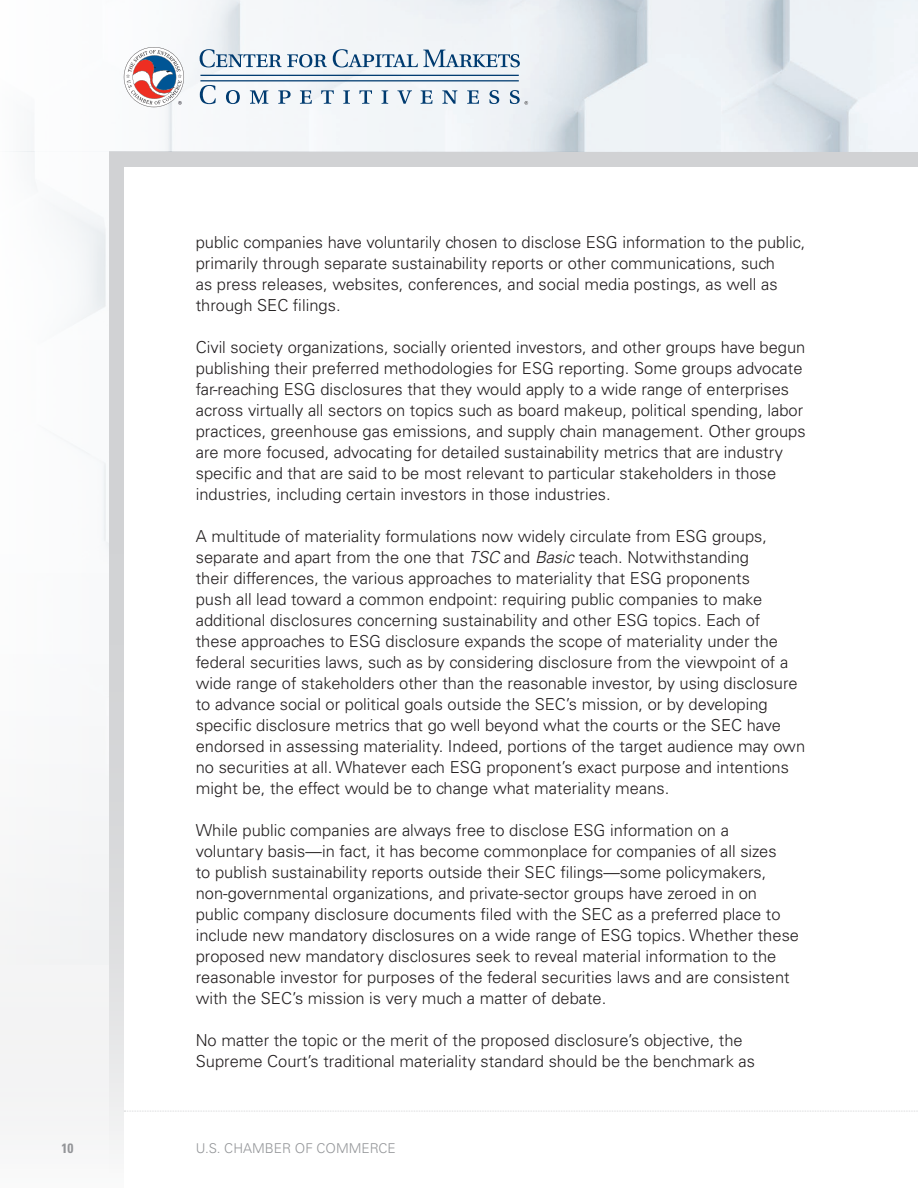
<style>
.page{position:relative;width:918px;height:1188px;background:#fff}
.page>*{position:absolute;margin:0;border:0;box-sizing:border-box;transform-origin:0 0}
.Body_Copy{font:300 16.5px/21px "Univers LT Std";color:#231f20}
.t1{font:300 13.5px "Univers LT Std";color:#939598}
.t2{font:700 condensed 13.5px "Univers LT Std";color:#939598}
.s1{font-style:italic}
</style>
<div class="page">
<svg style="left:124px;top:1111px;width:794px;height:1px"></svg>
<div style="left:0;top:29px;width:918px;height:137px;background:#d1d2d4"></div>
<svg style="left:109px;top:166px;width:15px;height:984px;background:#d7d8da"></svg>
<div style="left:0;top:0;width:109px;height:1188px;background:#f8f9fa"></div>
<img style="left:0;top:0;width:918px;height:151px">
<svg style="left:200px;top:49px;width:127px;height:18px;background:#b4c5d5"></svg>
<svg style="left:333px;top:49px;width:187px;height:18px;background:#b3c5d4"></svg>
<svg style="left:200px;top:85px;width:16px;height:19px"></svg>
<svg style="left:226px;top:90px;width:14px;height:14px"></svg>
<svg style="left:250px;top:90px;width:18px;height:14px"></svg>
<svg style="left:278px;top:90px;width:13px;height:14px"></svg>
<svg style="left:300px;top:90px;width:12px;height:14px"></svg>
<svg style="left:321px;top:90px;width:13px;height:14px"></svg>
<svg style="left:343px;top:90px;width:7px;height:14px"></svg>
<svg style="left:359px;top:90px;width:13px;height:14px"></svg>
<svg style="left:382px;top:90px;width:6px;height:14px"></svg>
<svg style="left:397px;top:90px;width:15px;height:14px"></svg>
<svg style="left:421px;top:90px;width:12px;height:14px"></svg>
<svg style="left:442px;top:90px;width:15px;height:14px"></svg>
<svg style="left:467px;top:90px;width:12px;height:14px"></svg>
<svg style="left:489px;top:90px;width:10px;height:14px"></svg>
<hr style="left:200px;top:75px;width:319px;height:1px;background:#003b70">
<hr style="left:200px;top:80px;width:319px;height:1px;background:#003b70">
<svg style="left:124px;top:47px;width:60px;height:60px;background:#c4b5bc"></svg>
<svg style="left:510px;top:90px;width:18px;height:15px"></svg>
<p class="Body_Copy" style="left:196px;top:232px;width:611px">public companies have voluntarily chosen to disclose ESG information to the public, primarily through separate sustainability reports or other communications, such<br>as press releases, websites, conferences, and social media postings, as well as through SEC filings.</p>
<p class="Body_Copy" style="left:196px;top:337px;width:611px">Civil society organizations, socially oriented investors, and other groups have begun publishing their preferred methodologies for ESG reporting. Some groups advocate far-reaching ESG disclosures that they would apply to a wide range of enterprises across virtually all sectors on topics such as board makeup, political spending, labor practices, greenhouse gas emissions, and supply chain management. Other groups are more focused, advocating for detailed sustainability metrics that are industry specific and that are said to be most relevant to particular stakeholders in those industries, including certain investors in those industries.</p>
<p class="Body_Copy" style="left:196px;top:526px;width:611px">A multitude of materiality formulations now widely circulate from ESG groups, separate and apart from the one that <span class="s1">TSC</span> and <span class="s1">Basic</span> teach. Notwithstanding<br>their differences, the various approaches to materiality that ESG proponents<br>push all lead toward a common endpoint: requiring public companies to make additional disclosures concerning sustainability and other ESG topics. Each of these approaches to ESG disclosure expands the scope of materiality under the federal securities laws, such as by considering disclosure from the viewpoint of a wide range of stakeholders other than the reasonable investor, by using disclosure to advance social or political goals outside the SEC’s mission, or by developing specific disclosure metrics that go well beyond what the courts or the SEC have endorsed in assessing materiality. Indeed, portions of the target audience may own no securities at all. Whatever each ESG proponent’s exact purpose and intentions might be, the effect would be to change what materiality means.</p>
<p class="Body_Copy" style="left:196px;top:820px;width:605px">While public companies are always free to disclose ESG information on a voluntary basis—in fact, it has become commonplace for companies of all sizes<br>to publish sustainability reports outside their SEC filings—some policymakers, non-governmental organizations, and private-sector groups have zeroed in on public company disclosure documents filed with the SEC as a preferred place to include new mandatory disclosures on a wide range of ESG topics. Whether these proposed new mandatory disclosures seek to reveal material information to the reasonable investor for purposes of the federal securities laws and are consistent with the SEC’s mission is very much a matter of debate.</p>
<p class="Body_Copy" style="left:196px;top:1030px;width:561px">No matter the topic or the merit of the proposed disclosure’s objective, the<br>Supreme Court’s traditional materiality standard should be the benchmark as</p>
<p class="t2" style="left:62px;top:1140px;width:13px">10</p>
<p class="t1" style="left:196px;top:1140px;width:202px">U.S. CHAMBER OF COMMERCE</p>
</div>
